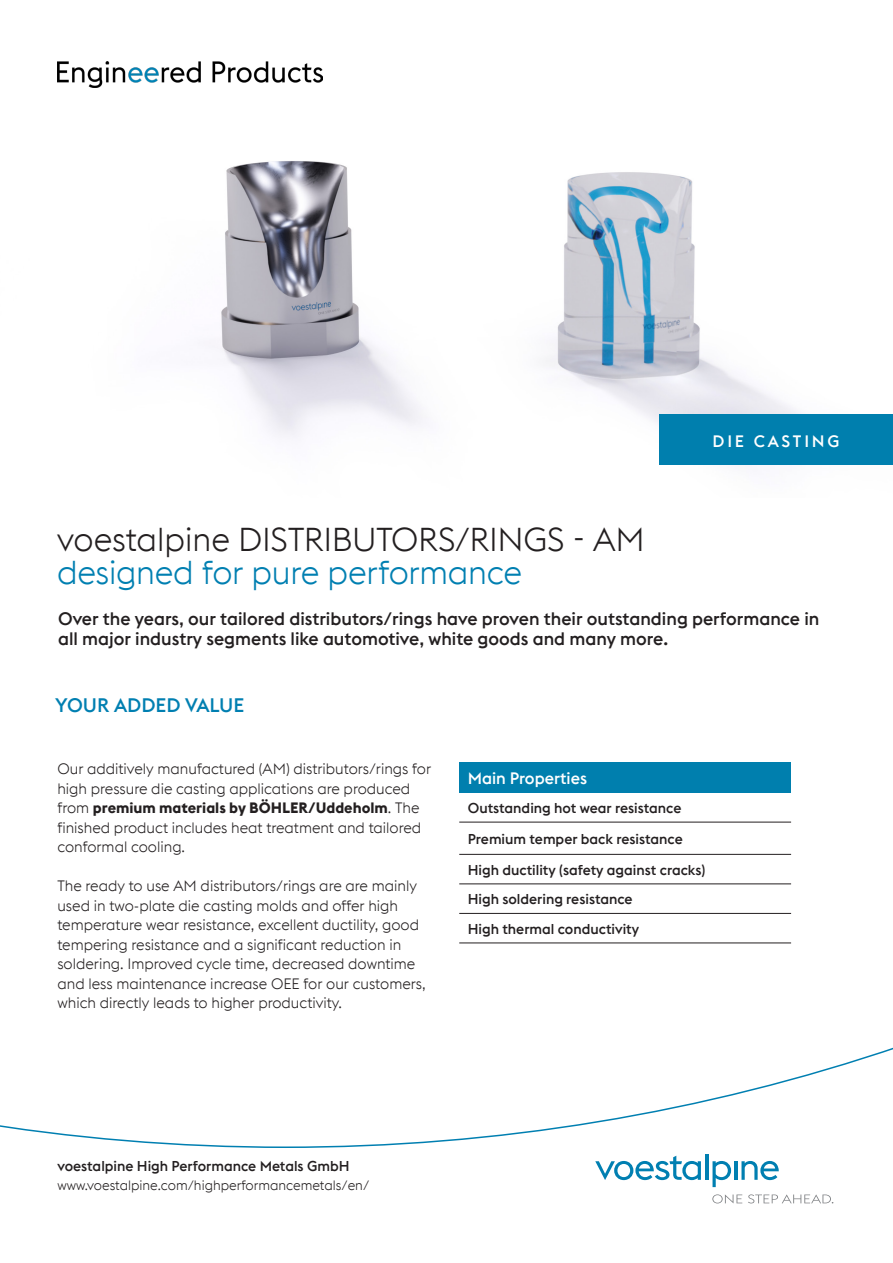
<style>
.page{position:relative;width:893px;height:1263px;background:#fff}
.page>*{position:absolute;margin:0;border:0;box-sizing:border-box;transform-origin:0 0}
.Headline{font:300 33px "voestalpine";letter-spacing:-.005em;color:#231f20}
.Headline-2{font:300 33px "voestalpine";letter-spacing:-.01em;color:#007fb1}
.Fließtext_Blocksatz{font:500 19.5px "voestalpine";color:#007fb1}
.Headline-3{font:500 18px/19.5px "voestalpine";color:#231f20}
.Fließtext_Blocksatz-2{font:500 16.5px "voestalpine";color:#fff}
.Headline-4{font:500 16.5px "voestalpine";letter-spacing:.17em;color:#fff}
.Fließtext_Linksbündig{font:300 15px/19.5px "voestalpine";color:#231f20}
.t1{font:500 14.25px "voestalpine";color:#231f20}
.t2{font:300 13.5px "voestalpine";color:#231f20}
.s1{font-weight:700}
</style>
<div class="page">
<img style="left:90px;top:87px;width:711px;height:351px">
<svg style="left:0;top:1047px;width:893px;height:101px"></svg>
<svg style="left:595px;top:1156px;width:106px;height:24px"></svg>
<hr style="left:705px;top:1154px;width:3px;height:26px;background:#007fb1">
<svg style="left:712px;top:1161px;width:19px;height:26px"></svg>
<hr style="left:734px;top:1161px;width:3px;height:19px;background:#007fb1">
<svg style="left:741px;top:1161px;width:38px;height:19px"></svg>
<svg style="left:712px;top:1194px;width:30px;height:9px"></svg>
<svg style="left:748px;top:1194px;width:85px;height:9px"></svg>
<div style="left:459px;top:762px;width:332px;height:30px;background:#007fae"></div>
<hr style="left:459px;top:822px;width:332px;height:1px;background:#231f20">
<hr style="left:459px;top:854px;width:332px;height:1px;background:#231f20">
<hr style="left:459px;top:884px;width:332px;height:1px;background:#231f20">
<hr style="left:459px;top:913px;width:332px;height:1px;background:#231f20">
<hr style="left:459px;top:943px;width:332px;height:1px;background:#231f20">
<img style="left:57px;top:61px;width:266px;height:26px">
<div style="left:659px;top:414px;width:234px;height:51px;background:#007fae"></div>
<p class="Headline" style="left:57px;top:520px;width:589px">voestalpine DISTRIBUTORS/RINGS - AM</p>
<p class="Headline-2" style="left:57px;top:553px;width:466px">designed for pure performance</p>
<p class="Headline-4" style="left:712px;top:431px;width:129px">DIE CASTING</p>
<p class="Headline-3" style="left:58px;top:609px;width:763px">Over the years, our tailored distributors/rings have proven their outstanding performance in all major industry segments like automotive, white goods and many more.</p>
<p class="Fließtext_Blocksatz" style="left:55px;top:694px;width:191px">YOUR ADDED VALUE</p>
<p class="Fließtext_Linksbündig" style="left:57px;top:759px;width:375px">Our additively manufactured (AM) distributors/rings for high pressure die casting applications are produced from <span class="s1">premium materials by BÖHLER/Uddeholm</span>. The finished product includes heat treatment and tailored conformal cooling.</p>
<p class="Fließtext_Linksbündig" style="left:57px;top:876px;width:370px">The ready to use AM distributors/rings are are mainly used in two-plate die casting molds and offer high temperature wear resistance, excellent ductility, good tempering resistance and a significant reduction in soldering. Improved cycle time, decreased downtime and less maintenance increase OEE for our customers, which directly leads to higher productivity.</p>
<p class="Fließtext_Blocksatz-2" style="left:468px;top:768px;width:121px">Main Properties</p>
<p class="t1" style="left:468px;top:799px;width:215px">Outstanding hot wear resistance</p>
<p class="t1" style="left:468px;top:830px;width:217px">Premium temper back resistance</p>
<p class="t1" style="left:468px;top:861px;width:239px">High ductility (safety against cracks)</p>
<p class="t1" style="left:468px;top:891px;width:166px">High soldering resistance</p>
<p class="t1" style="left:468px;top:920px;width:173px">High thermal conductivity</p>
<p class="t1" style="left:57px;top:1157px;width:294px">voestalpine High Performance Metals GmbH</p>
<p class="t2" style="left:57px;top:1178px;width:313px">www.voestalpine.com/highperformancemetals/en/</p>
</div>
